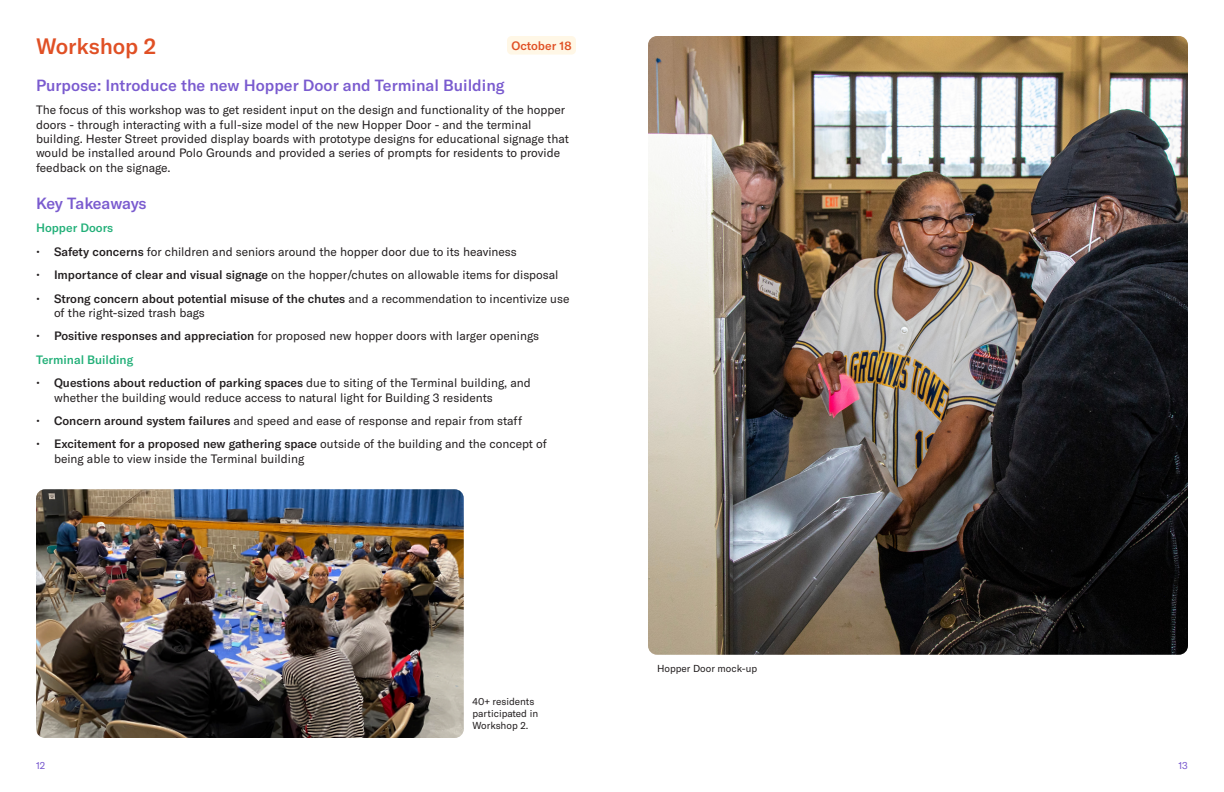
<style>
.page{position:relative;width:1224px;height:792px;background:#fff}
.page>*{position:absolute;margin:0;border:0;box-sizing:border-box;transform-origin:0 0}
.Subheading{font:500 22px "GT America";color:#e05025}
.Subheading-2{font:500 16px "GT America";color:#7a5bcf}
.Body{font:12px/14.4px "GT America";color:#231f20}
.Body-2{font:500 12px "GT America";color:#23b079}
.Body-3{font:500 12px "GT America";color:#e05025}
.Body-4{font:10px/12px "GT America";color:#231f20}
.t1{font:10px "GT America";color:#7a5bcf}
.s1{font-weight:500}
</style>
<div class="page">
<img style="left:648px;top:36px;width:540px;height:619px">
<img style="left:36px;top:489px;width:428px;height:249px">
<div style="left:507px;top:36px;width:69px;height:19px;background:#fff7e6;border-radius:4px"></div>
<p class="Subheading" style="left:36px;top:33px;width:122px">Workshop 2</p>
<p class="Subheading-2" style="left:36px;top:75px;width:470px">Purpose: Introduce the new Hopper Door and Terminal Building</p>
<p class="Body" style="left:36px;top:103px;width:534px">The focus of this workshop was to get resident input on the design and functionality of the hopper doors - through interacting with a full-size model of the new Hopper Door - and the terminal building. Hester Street provided display boards with prototype designs for educational signage that would be installed around Polo Grounds and provided a series of prompts for residents to provide feedback on the signage.</p>
<p class="Subheading-2" style="left:36px;top:194px;width:112px">Key Takeaways</p>
<p class="Body-2" style="left:36px;top:221px;width:79px">Hopper Doors</p>
<p class="Body" style="left:36px;top:244px;width:482px">• <span class="s1">Safety concerns</span> for children and seniors around the hopper door due to its heaviness</p>
<p class="Body" style="left:36px;top:268px;width:524px">• <span class="s1">Importance of clear and visual signage</span> on the hopper/chutes on allowable items for disposal</p>
<p class="Body" style="left:54px;top:291px;width:517px;text-indent:-18px">• <span class="s1">Strong concern about potential misuse of the chutes</span> and a recommendation to incentivize use of the right-sized trash bags</p>
<p class="Body" style="left:36px;top:329px;width:504px">• <span class="s1">Positive responses and appreciation</span> for proposed new hopper doors with larger openings</p>
<p class="Body-2" style="left:36px;top:352px;width:99px">Terminal Building</p>
<p class="Body" style="left:54px;top:376px;width:478px;text-indent:-18px">• <span class="s1">Questions about reduction of parking spaces</span> due to siting of the Terminal building, and whether the building would reduce access to natural light for Building 3 residents</p>
<p class="Body" style="left:36px;top:414px;width:488px">• <span class="s1">Concern around system failures</span> and speed and ease of response and repair from staff</p>
<p class="Body" style="left:54px;top:437px;width:494px;text-indent:-18px">• <span class="s1">Excitement for a proposed new gathering space</span> outside of the building and the concept of being able to view inside the Terminal building</p>
<p class="Body-3" style="left:512px;top:39px;width:61px">October 18</p>
<p class="Body-4" style="left:472px;top:695px;width:67px">40+ residents participated in<br>Workshop 2.</p>
<p class="Body-4" style="left:657px;top:662px;width:102px">Hopper Door mock-up</p>
<p class="t1" style="left:36px;top:760px;width:11px">12</p>
<p class="t1" style="left:1178px;top:760px;width:11px">13</p>
</div>
